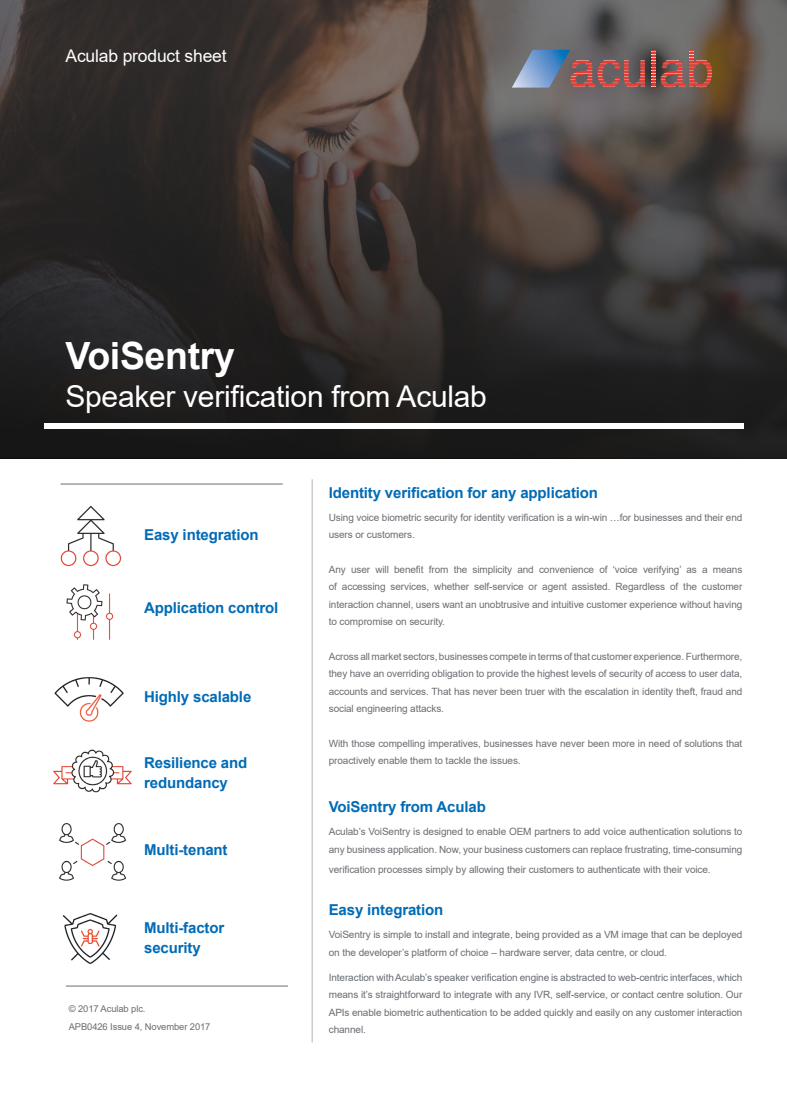
<style>
.page{position:relative;width:787px;height:1095px;background:#fff}
.page>*{position:absolute;margin:0;border:0;box-sizing:border-box;transform-origin:0 0}
.Document_Title{font:700 37.5px "Arial";letter-spacing:-.01em;color:#fff}
.Document_Title-2{font:30px "Arial";letter-spacing:-.01em;color:#fff}
.t1{font:17.5px "Arial";letter-spacing:-.01em;color:#fff}
.Heading_2{font:700 15px/20px "Arial";letter-spacing:-.01em;color:#006bb6}
.Heading_1{font:700 15px "Arial";letter-spacing:-.01em;color:#006bb6}
.Bullet_1_Last_Line{font:10px/17.5px "Arial";letter-spacing:-.01em;color:#6a6d72}
.Body_Text{font:10px/17.5px "Arial";letter-spacing:-.01em;color:#676c72}
.Boiler_Plate_Contact{font:9.38px "Arial";letter-spacing:-.01em;color:#6a6d72}
</style>
<div class="page">
<hr style="left:312px;top:480px;width:1px;height:562px;background:#adb3b7">
<hr style="left:66px;top:986px;width:222px;height:1px;background:#6a6d72">
<svg style="left:0;top:0;width:787px;height:459px;background:#383230"></svg>
<svg style="left:651px;top:50px;width:61px;height:38px;background:#92584f"></svg>
<svg style="left:512px;top:50px;width:133px;height:38px;background:#7f707e"></svg>
<hr style="left:61px;top:484px;width:221px;height:1px;background:#6a6d72">
<img style="left:66px;top:584px;width:48px;height:56px">
<img style="left:60px;top:505px;width:62px;height:62px">
<img style="left:54px;top:677px;width:70px;height:45px">
<img style="left:53px;top:749px;width:79px;height:44px">
<img style="left:59px;top:823px;width:68px;height:58px">
<img style="left:62px;top:913px;width:56px;height:51px">
<div style="left:45px;top:424px;width:699px;height:5px;background:#fff"></div>
<p class="t1" style="left:66px;top:44px;width:163px">Aculab product sheet</p>
<p class="Document_Title" style="left:66px;top:330px;width:171px">VoiSentry</p>
<p class="Document_Title-2" style="left:66px;top:376px;width:423px">Speaker verification from Aculab</p>
<p class="Heading_2" style="left:144px;top:525px;width:116px">Easy integration</p>
<p class="Heading_2" style="left:144px;top:598px;width:135px">Application control</p>
<p class="Heading_2" style="left:144px;top:687px;width:109px">Highly scalable</p>
<p class="Heading_2" style="left:144px;top:753px;width:105px">Resilience and redundancy</p>
<p class="Heading_2" style="left:144px;top:840px;width:85px">Multi-tenant</p>
<p class="Heading_2" style="left:144px;top:918px;width:82px">Multi-factor security</p>
<p class="Boiler_Plate_Contact" style="left:69px;top:1002px;width:78px">© 2017 Aculab plc.</p>
<p class="Boiler_Plate_Contact" style="left:69px;top:1020px;width:143px">APB0426 Issue 4, November 2017</p>
<p class="Heading_1" style="left:329px;top:482px;width:271px">Identity verification for any application</p>
<p class="Bullet_1_Last_Line" style="left:329px;top:509px;width:415px">Using voice biometric security for identity verification is a win-win …for businesses and their end users or customers.</p>
<p class="Bullet_1_Last_Line" style="left:329px;top:560px;width:415px;text-align:justify">Any user will benefit from the simplicity and convenience of ‘voice verifying’ as a means of accessing services, whether self-service or agent assisted. Regardless of the customer interaction channel, users want an unobtrusive and intuitive customer experience without having to compromise on security.</p>
<p class="Bullet_1_Last_Line" style="left:329px;top:647px;width:415px;text-align:justify">Across all market sectors, businesses compete in terms of that customer experience. Furthermore, they have an overriding obligation to provide the highest levels of security of access to user data, accounts and services. That has never been truer with the escalation in identity theft, fraud and social engineering attacks.</p>
<p class="Bullet_1_Last_Line" style="left:329px;top:734px;width:415px">With those compelling imperatives, businesses have never been more in need of solutions that proactively enable them to tackle the issues.</p>
<p class="Heading_1" style="left:329px;top:796px;width:159px">VoiSentry from Aculab</p>
<p class="Bullet_1_Last_Line" style="left:329px;top:823px;width:415px">Aculab’s VoiSentry is designed to enable OEM partners to add voice authentication solutions to any business application. Now, your business customers can replace frustrating, time-consuming</p>
<p class="Bullet_1_Last_Line" style="left:329px;top:860px;width:383px">verification processes simply by allowing their customers to authenticate with their voice.</p>
<p class="Heading_2" style="left:329px;top:900px;width:116px">Easy integration</p>
<p class="Body_Text" style="left:329px;top:926px;width:415px">VoiSentry is simple to install and integrate, being provided as a VM image that can be deployed on the developer’s platform of choice – hardware server, data centre, or cloud.</p>
<p class="Body_Text" style="left:329px;top:968px;width:415px;text-align:justify">Interaction with Aculab’s speaker verification engine is abstracted to web-centric interfaces, which means it’s straightforward to integrate with any IVR, self-service, or contact centre solution. Our APIs enable biometric authentication to be added quickly and easily on any customer interaction channel.</p>
</div>
